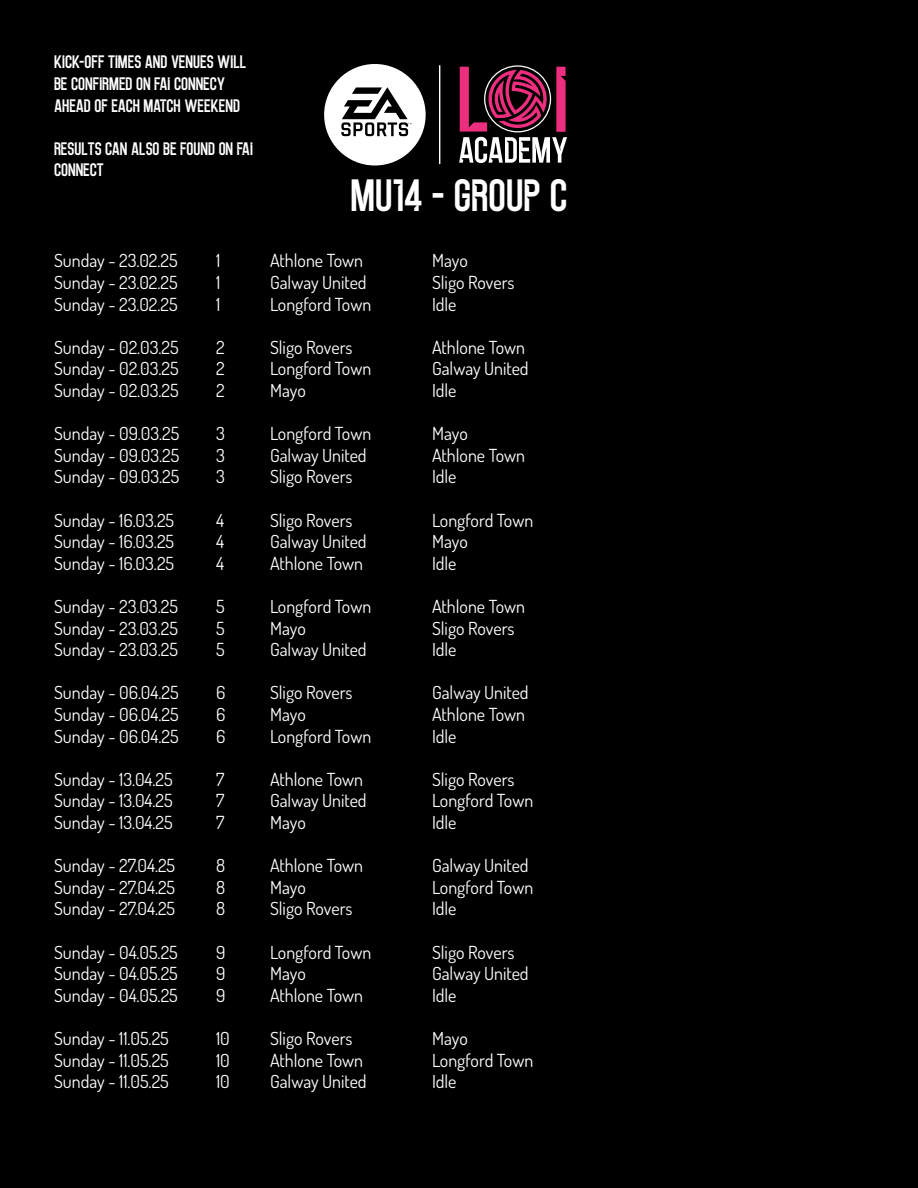
<style>
.page{position:relative;width:918px;height:1188px;background:#000}
.page>*{position:absolute;margin:0;border:0;box-sizing:border-box;transform-origin:0 0}
.t1{font:45px "LOI Condensed 2023";color:#fff}
.t2{font:18px "Dosis";color:#fff}
.t3{font:18px/21.6px "LOI Condensed 2023";color:#fff}
</style>
<div class="page">
<hr style="left:439px;top:65px;width:1px;height:99px;background:#fff">
<svg style="left:459px;top:65px;width:108px;height:98px"></svg>
<div style="left:324px;top:64px;width:102px;height:102px;background:#fff;border-radius:50%"></div>
<svg style="left:341px;top:87px;width:70px;height:49px"></svg>
<p class="t3" style="left:54px;top:51px;width:194px">KICK-OFF TIMES AND VENUES WILL<br>BE CONFIRMED ON FAI CONNECY<br>AHEAD OF EACH MATCH WEEKEND</p>
<p class="t3" style="left:54px;top:138px;width:194px">RESULTS CAN ALSO BE FOUND ON FAI<br>CONNECT</p>
<p class="t1" style="left:351px;top:171px;width:216px">MU14 - GROUP C</p>
<p class="t2" style="left:54px;top:248px;width:125px">Sunday - 23.02.25</p>
<p class="t2" style="left:216px;top:248px;width:6px">1</p>
<p class="t2" style="left:270px;top:248px;width:95px">Athlone Town</p>
<p class="t2" style="left:432px;top:248px;width:37px">Mayo</p>
<p class="t2" style="left:54px;top:270px;width:125px">Sunday - 23.02.25</p>
<p class="t2" style="left:216px;top:270px;width:6px">1</p>
<p class="t2" style="left:270px;top:270px;width:98px">Galway United</p>
<p class="t2" style="left:432px;top:270px;width:84px">Sligo Rovers</p>
<p class="t2" style="left:54px;top:291px;width:125px">Sunday - 23.02.25</p>
<p class="t2" style="left:216px;top:291px;width:6px">1</p>
<p class="t2" style="left:270px;top:291px;width:103px">Longford Town</p>
<p class="t2" style="left:432px;top:291px;width:26px">Idle</p>
<p class="t2" style="left:54px;top:335px;width:126px">Sunday - 02.03.25</p>
<p class="t2" style="left:216px;top:335px;width:10px">2</p>
<p class="t2" style="left:270px;top:335px;width:84px">Sligo Rovers</p>
<p class="t2" style="left:432px;top:335px;width:95px">Athlone Town</p>
<p class="t2" style="left:54px;top:356px;width:126px">Sunday - 02.03.25</p>
<p class="t2" style="left:216px;top:356px;width:10px">2</p>
<p class="t2" style="left:270px;top:356px;width:103px">Longford Town</p>
<p class="t2" style="left:432px;top:356px;width:98px">Galway United</p>
<p class="t2" style="left:54px;top:378px;width:126px">Sunday - 02.03.25</p>
<p class="t2" style="left:216px;top:378px;width:10px">2</p>
<p class="t2" style="left:270px;top:378px;width:37px">Mayo</p>
<p class="t2" style="left:432px;top:378px;width:26px">Idle</p>
<p class="t2" style="left:54px;top:421px;width:127px">Sunday - 09.03.25</p>
<p class="t2" style="left:216px;top:421px;width:10px">3</p>
<p class="t2" style="left:270px;top:421px;width:103px">Longford Town</p>
<p class="t2" style="left:432px;top:421px;width:37px">Mayo</p>
<p class="t2" style="left:54px;top:443px;width:127px">Sunday - 09.03.25</p>
<p class="t2" style="left:216px;top:443px;width:10px">3</p>
<p class="t2" style="left:270px;top:443px;width:98px">Galway United</p>
<p class="t2" style="left:432px;top:443px;width:95px">Athlone Town</p>
<p class="t2" style="left:54px;top:464px;width:127px">Sunday - 09.03.25</p>
<p class="t2" style="left:216px;top:464px;width:10px">3</p>
<p class="t2" style="left:270px;top:464px;width:84px">Sligo Rovers</p>
<p class="t2" style="left:432px;top:464px;width:26px">Idle</p>
<p class="t2" style="left:54px;top:507px;width:122px">Sunday - 16.03.25</p>
<p class="t2" style="left:216px;top:507px;width:9px">4</p>
<p class="t2" style="left:270px;top:507px;width:84px">Sligo Rovers</p>
<p class="t2" style="left:432px;top:507px;width:103px">Longford Town</p>
<p class="t2" style="left:54px;top:529px;width:122px">Sunday - 16.03.25</p>
<p class="t2" style="left:216px;top:529px;width:9px">4</p>
<p class="t2" style="left:270px;top:529px;width:98px">Galway United</p>
<p class="t2" style="left:432px;top:529px;width:37px">Mayo</p>
<p class="t2" style="left:54px;top:551px;width:122px">Sunday - 16.03.25</p>
<p class="t2" style="left:216px;top:551px;width:9px">4</p>
<p class="t2" style="left:270px;top:551px;width:95px">Athlone Town</p>
<p class="t2" style="left:432px;top:551px;width:26px">Idle</p>
<p class="t2" style="left:54px;top:594px;width:125px">Sunday - 23.03.25</p>
<p class="t2" style="left:216px;top:594px;width:10px">5</p>
<p class="t2" style="left:270px;top:594px;width:103px">Longford Town</p>
<p class="t2" style="left:432px;top:594px;width:95px">Athlone Town</p>
<p class="t2" style="left:54px;top:615px;width:125px">Sunday - 23.03.25</p>
<p class="t2" style="left:216px;top:615px;width:10px">5</p>
<p class="t2" style="left:270px;top:615px;width:37px">Mayo</p>
<p class="t2" style="left:432px;top:615px;width:84px">Sligo Rovers</p>
<p class="t2" style="left:54px;top:637px;width:125px">Sunday - 23.03.25</p>
<p class="t2" style="left:216px;top:637px;width:10px">5</p>
<p class="t2" style="left:270px;top:637px;width:98px">Galway United</p>
<p class="t2" style="left:432px;top:637px;width:26px">Idle</p>
<p class="t2" style="left:54px;top:680px;width:126px">Sunday - 06.04.25</p>
<p class="t2" style="left:216px;top:680px;width:11px">6</p>
<p class="t2" style="left:270px;top:680px;width:84px">Sligo Rovers</p>
<p class="t2" style="left:432px;top:680px;width:98px">Galway United</p>
<p class="t2" style="left:54px;top:702px;width:126px">Sunday - 06.04.25</p>
<p class="t2" style="left:216px;top:702px;width:11px">6</p>
<p class="t2" style="left:270px;top:702px;width:37px">Mayo</p>
<p class="t2" style="left:432px;top:702px;width:95px">Athlone Town</p>
<p class="t2" style="left:54px;top:723px;width:126px">Sunday - 06.04.25</p>
<p class="t2" style="left:216px;top:723px;width:11px">6</p>
<p class="t2" style="left:270px;top:723px;width:103px">Longford Town</p>
<p class="t2" style="left:432px;top:723px;width:26px">Idle</p>
<p class="t2" style="left:54px;top:767px;width:120px">Sunday - 13.04.25</p>
<p class="t2" style="left:216px;top:767px;width:10px">7</p>
<p class="t2" style="left:270px;top:767px;width:95px">Athlone Town</p>
<p class="t2" style="left:432px;top:767px;width:84px">Sligo Rovers</p>
<p class="t2" style="left:54px;top:788px;width:120px">Sunday - 13.04.25</p>
<p class="t2" style="left:216px;top:788px;width:10px">7</p>
<p class="t2" style="left:270px;top:788px;width:98px">Galway United</p>
<p class="t2" style="left:432px;top:788px;width:103px">Longford Town</p>
<p class="t2" style="left:54px;top:810px;width:120px">Sunday - 13.04.25</p>
<p class="t2" style="left:216px;top:810px;width:10px">7</p>
<p class="t2" style="left:270px;top:810px;width:37px">Mayo</p>
<p class="t2" style="left:432px;top:810px;width:26px">Idle</p>
<p class="t2" style="left:54px;top:853px;width:123px">Sunday - 27.04.25</p>
<p class="t2" style="left:216px;top:853px;width:11px">8</p>
<p class="t2" style="left:270px;top:853px;width:95px">Athlone Town</p>
<p class="t2" style="left:432px;top:853px;width:98px">Galway United</p>
<p class="t2" style="left:54px;top:875px;width:123px">Sunday - 27.04.25</p>
<p class="t2" style="left:216px;top:875px;width:11px">8</p>
<p class="t2" style="left:270px;top:875px;width:37px">Mayo</p>
<p class="t2" style="left:432px;top:875px;width:103px">Longford Town</p>
<p class="t2" style="left:54px;top:896px;width:123px">Sunday - 27.04.25</p>
<p class="t2" style="left:216px;top:896px;width:11px">8</p>
<p class="t2" style="left:270px;top:896px;width:84px">Sligo Rovers</p>
<p class="t2" style="left:432px;top:896px;width:26px">Idle</p>
<p class="t2" style="left:54px;top:939px;width:125px">Sunday - 04.05.25</p>
<p class="t2" style="left:216px;top:939px;width:11px">9</p>
<p class="t2" style="left:270px;top:939px;width:103px">Longford Town</p>
<p class="t2" style="left:432px;top:939px;width:84px">Sligo Rovers</p>
<p class="t2" style="left:54px;top:961px;width:125px">Sunday - 04.05.25</p>
<p class="t2" style="left:216px;top:961px;width:11px">9</p>
<p class="t2" style="left:270px;top:961px;width:37px">Mayo</p>
<p class="t2" style="left:432px;top:961px;width:98px">Galway United</p>
<p class="t2" style="left:54px;top:983px;width:125px">Sunday - 04.05.25</p>
<p class="t2" style="left:216px;top:983px;width:11px">9</p>
<p class="t2" style="left:270px;top:983px;width:95px">Athlone Town</p>
<p class="t2" style="left:432px;top:983px;width:26px">Idle</p>
<p class="t2" style="left:54px;top:1026px;width:116px">Sunday - 11.05.25</p>
<p class="t2" style="left:216px;top:1026px;width:15px">10</p>
<p class="t2" style="left:270px;top:1026px;width:84px">Sligo Rovers</p>
<p class="t2" style="left:432px;top:1026px;width:37px">Mayo</p>
<p class="t2" style="left:54px;top:1047px;width:116px">Sunday - 11.05.25</p>
<p class="t2" style="left:216px;top:1047px;width:15px">10</p>
<p class="t2" style="left:270px;top:1047px;width:95px">Athlone Town</p>
<p class="t2" style="left:432px;top:1047px;width:103px">Longford Town</p>
<p class="t2" style="left:54px;top:1069px;width:116px">Sunday - 11.05.25</p>
<p class="t2" style="left:216px;top:1069px;width:15px">10</p>
<p class="t2" style="left:270px;top:1069px;width:98px">Galway United</p>
<p class="t2" style="left:432px;top:1069px;width:26px">Idle</p>
</div>
